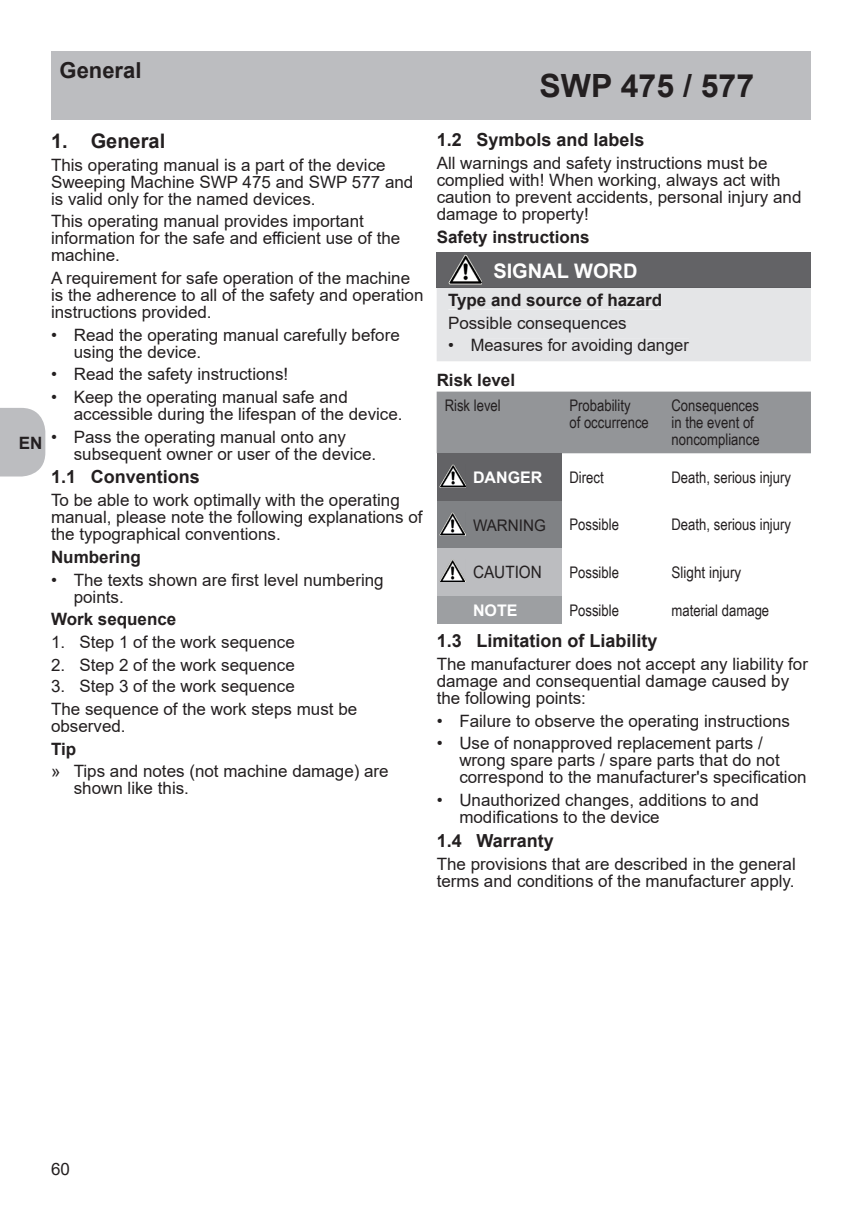
<style>
.page{position:relative;width:862px;height:1214px;background:#fff}
.page>*{position:absolute;margin:0;border:0;box-sizing:border-box;transform-origin:0 0}
.t1{font:700 32px "Arial";color:#231f20}
.t2{font:700 22px "Arial";color:#231f20}
.t3{font:700 20px "Arial";color:#fff}
.t4{font:700 20px "Arial";color:#231f20}
.t5{font:700 18px "Arial";color:#231f20}
.t6{font:17px/17px "Arial";color:#231f20}
.t7{font:700 17px "Arial";color:#231f20}
.t8{font:17px "Arial";color:#231f20;scale:.9 1}
.t9{font:16px/17px "Arial Narrow";color:#231f20}
.t10{font:700 16px "Arial";color:#fff}
.t11{font:16px "Arial";color:#231f20;scale:.95 1}
</style>
<div class="page">
<svg style="left:0;top:408px;width:45px;height:68px;background:#c0c1c4"></svg>
<div style="left:51px;top:51px;width:760px;height:68px;background:#bcbdc0"></div>
<div style="left:437px;top:251px;width:374px;height:36px;background:#636366"></div>
<div style="left:437px;top:391px;width:374px;height:62px;background:#939598"></div>
<div style="left:437px;top:453px;width:124px;height:48px;background:#636366"></div>
<div style="left:437px;top:501px;width:124px;height:47px;background:#808285"></div>
<div style="left:437px;top:548px;width:124px;height:48px;background:#bcbdc0"></div>
<div style="left:437px;top:596px;width:124px;height:27px;background:#9d9fa2"></div>
<img style="left:448px;top:255px;width:34px;height:29px">
<div style="left:437px;top:288px;width:374px;height:73px;background:#e4e5e7"></div>
<hr style="left:437px;top:287px;width:374px;height:1px;background:#5d5d60">
<div style="left:448px;top:293px;width:213px;height:16px;background:#e4e5e7"></div>
<div style="left:449px;top:316px;width:177px;height:16px;background:#e4e5e7"></div>
<div style="left:449px;top:343px;width:5px;height:8px;background:#e4e5e7"></div>
<div style="left:472px;top:339px;width:217px;height:16px;background:#e4e5e7"></div>
<img style="left:440px;top:464px;width:26px;height:23px">
<img style="left:440px;top:512px;width:25px;height:23px">
<img style="left:440px;top:560px;width:25px;height:22px">
<p class="t2" style="left:60px;top:55px;width:83px">General</p>
<h1 class="t1" style="left:539px;top:63px;width:216px">SWP 475 / 577</h1>
<p class="t7" style="left:19px;top:431px;width:25px">EN</p>
<p class="t4" style="left:51px;top:127px;width:116px">1. General</p>
<p class="t6" style="left:51px;top:156px;width:364px">This operating manual is a part of the device<br>Sweeping Machine SWP 475 and SWP 577 and is valid only for the named devices.</p>
<p class="t6" style="left:51px;top:213px;width:351px">This operating manual provides important information for the safe and efficient use of the machine.</p>
<p class="t6" style="left:51px;top:269px;width:374px">A requirement for safe operation of the machine is the adherence to all of the safety and operation instructions provided.</p>
<p class="t6" style="left:74px;top:326px;width:327px;text-indent:-23px">• Read the operating manual carefully before using the device.</p>
<p class="t6" style="left:51px;top:366px;width:239px">• Read the safety instructions!</p>
<p class="t6" style="left:74px;top:388px;width:330px;text-indent:-23px">• Keep the operating manual safe and accessible during the lifespan of the device.</p>
<p class="t6" style="left:74px;top:428px;width:304px;text-indent:-23px">• Pass the operating manual onto any subsequent owner or user of the device.</p>
<p class="t5" style="left:51px;top:464px;width:150px">1.1 Conventions</p>
<p class="t6" style="left:51px;top:491px;width:373px">To be able to work optimally with the operating manual, please note the following explanations of the typographical conventions.</p>
<p class="t7" style="left:51px;top:545px;width:91px">Numbering</p>
<p class="t6" style="left:74px;top:571px;width:311px;text-indent:-23px">• The texts shown are first level numbering points.</p>
<p class="t7" style="left:51px;top:607px;width:127px">Work sequence</p>
<p class="t6" style="left:51px;top:633px;width:245px">1. Step 1 of the work sequence</p>
<p class="t6" style="left:51px;top:656px;width:245px">2. Step 2 of the work sequence</p>
<p class="t6" style="left:51px;top:674px;width:308px;line-height:22.6px">3. Step 3 of the work sequence<br>The sequence of the work steps must be</p>
<p class="t6" style="left:51px;top:717px;width:76px">observed.</p>
<p class="t7" style="left:51px;top:736px;width:27px">Tip</p>
<p class="t6" style="left:74px;top:762px;width:316px;text-indent:-23px">» Tips and notes (not machine damage) are shown like this.</p>
<p class="t5" style="left:437px;top:127px;width:209px">1.2 Symbols and labels</p>
<p class="t6" style="left:437px;top:154px;width:366px">All warnings and safety instructions must be complied with! When working, always act with caution to prevent accidents, personal injury and damage to property!</p>
<p class="t7" style="left:437px;top:225px;width:155px">Safety instructions</p>
<p class="t3" style="left:493px;top:256px;width:146px">SIGNAL WORD</p>
<p class="t7" style="left:448px;top:288px;width:216px">Type and source of hazard</p>
<p class="t6" style="left:448px;top:314px;width:180px">Possible consequences</p>
<p class="t6" style="left:448px;top:336px;width:242px">• Measures for avoiding danger</p>
<p class="t7" style="left:437px;top:368px;width:80px">Risk level</p>
<p class="t9" style="left:445px;top:396px;width:58px">Risk level</p>
<p class="t9" style="left:569px;top:396px;width:81px">Probability<br>of occurrence</p>
<p class="t9" style="left:671px;top:396px;width:90px">Consequences in the event of noncompliance</p>
<p class="t10" style="left:473px;top:466px;width:71px">DANGER</p>
<p class="t9" style="left:569px;top:468px;width:36px">Direct</p>
<p class="t9" style="left:671px;top:468px;width:121px">Death, serious injury</p>
<p class="t11" style="left:473px;top:514px;width:78px">WARNING</p>
<p class="t9" style="left:569px;top:515px;width:51px">Possible</p>
<p class="t9" style="left:671px;top:515px;width:121px">Death, serious injury</p>
<p class="t8" style="left:473px;top:560px;width:78px">CAUTION</p>
<p class="t9" style="left:569px;top:563px;width:51px">Possible</p>
<p class="t9" style="left:671px;top:563px;width:71px">Slight injury</p>
<p class="t10" style="left:473px;top:598px;width:46px">NOTE</p>
<p class="t9" style="left:569px;top:601px;width:51px">Possible</p>
<p class="t9" style="left:671px;top:601px;width:99px">material damage</p>
<p class="t5" style="left:437px;top:628px;width:222px">1.3 Limitation of Liability</p>
<p class="t6" style="left:437px;top:655px;width:373px">The manufacturer does not accept any liability for damage and consequential damage caused by the following points:</p>
<p class="t6" style="left:437px;top:712px;width:355px">• Failure to observe the operating instructions</p>
<p class="t6" style="left:459px;top:734px;width:349px;text-indent:-23px">• Use of nonapproved replacement parts / wrong spare parts / spare parts that do not correspond to the manufacturer's specification</p>
<p class="t6" style="left:459px;top:791px;width:301px;text-indent:-23px">• Unauthorized changes, additions to and modifications to the device</p>
<p class="t5" style="left:437px;top:827px;width:119px">1.4 Warranty</p>
<p class="t6" style="left:437px;top:854px;width:361px">The provisions that are described in the general terms and conditions of the manufacturer apply.</p>
<p class="t6" style="left:51px;top:1160px;width:20px">60</p>
</div>
